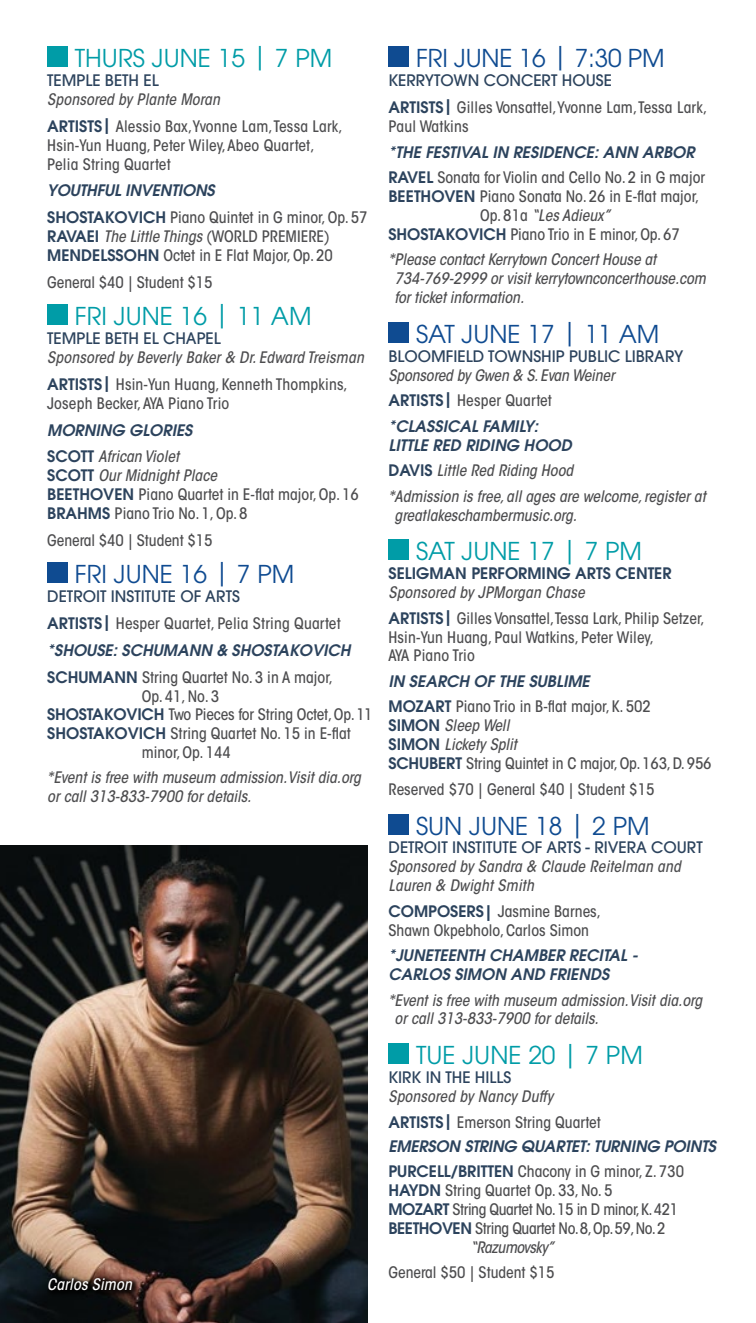
<style>
.page{position:relative;width:756px;height:1323px;background:#fff}
.page>*{position:absolute;margin:0;border:0;box-sizing:border-box;transform-origin:0 0}
.t1{font:24.5px "Avant Garde";color:#0f4b91}
.t2{font:24.5px "Avant Garde";color:#009ca7}
.t3{font:15.75px/18.9px "ITC Avant Garde MM 455 450";color:#4d4d4f}
.t4{font:15.75px/18.9px "ITC Avant Garde MM Oblique 455 450";color:#4d4d4f}
.t5{font:italic 600 15.75px/18.9px "Avant Garde";color:#2c435d}
.t6{font:500 15.75px "Avant Garde";color:#2c435d}
.t7{font:15.75px/18.9px "ITC Avant Garde MM 455 450";letter-spacing:-.025em;color:#4d4d4f}
.t8{font:600 15.75px "Avant Garde";color:#2c435d}
.t9{font:15.75px "ITC Avant Garde MM Oblique 455 450";letter-spacing:-.025em;color:#4d4d4f}
.t10{font:15.75px "ITC Avant Garde MM Oblique 455 450";letter-spacing:.01em;color:#fff}
.s1{font-family:"Avant Garde";font-weight:600;color:#2c435d}
.s2{font-family:"ITC Avant Garde MM 455 450"}
</style>
<div class="page">
<div style="left:47px;top:46px;width:21px;height:21px;background:#009ca7"></div>
<div style="left:47px;top:304px;width:21px;height:21px;background:#009ca7"></div>
<div style="left:47px;top:562px;width:21px;height:21px;background:#0f4b91"></div>
<div style="left:388px;top:46px;width:21px;height:21px;background:#0f4b91"></div>
<div style="left:388px;top:322px;width:21px;height:21px;background:#0f4b91"></div>
<div style="left:388px;top:540px;width:21px;height:20px;background:#009ca7"></div>
<div style="left:388px;top:814px;width:21px;height:21px;background:#0f4b91"></div>
<div style="left:388px;top:1043px;width:21px;height:21px;background:#009ca7"></div>
<img style="left:0;top:845px;width:368px;height:478px">
<div style="left:45px;top:1275px;width:94px;height:22px;background:#000;opacity:.75"></div>
<h1 class="t2" style="left:75px;top:44px;width:259px">THURS JUNE 15 | 7 PM</h1>
<p class="t6" style="left:47px;top:71px;width:113px">TEMPLE BETH EL</p>
<p class="t4" style="left:47px;top:90px;width:174px">Sponsored by Plante Moran</p>
<p class="t3" style="left:47px;top:117px;width:297px"><span class="s1">ARTISTS|</span> Alessio Bax,Yvonne Lam,Tessa Lark,<br>Hsin-Yun Huang, Peter Wiley, Abeo Quartet,<br>Pelia String Quartet</p>
<p class="t5" style="left:47px;top:181px;width:169px">YOUTHFUL INVENTIONS</p>
<p class="t3" style="left:47px;top:208px;width:322px"><span class="s1">SHOSTAKOVICH</span> Piano Quintet in G minor, Op. 57</p>
<p class="t4" style="left:47px;top:227px;width:284px"><span class="s1">RAVAEI</span> The Little Things <span class="s2">(WORLD PREMIERE)</span></p>
<p class="t3" style="left:47px;top:242px;width:287px;line-height:26.8px"><span class="s1">MENDELSSOHN</span> Octet in E Flat Major, Op. 20<br>General $40 | Student $15</p>
<h1 class="t2" style="left:75px;top:302px;width:238px">FRI JUNE 16 | 11 AM</h1>
<p class="t6" style="left:47px;top:329px;width:175px">TEMPLE BETH EL CHAPEL</p>
<p class="t4" style="left:47px;top:348px;width:318px">Sponsored by Beverly Baker &amp; Dr. Edward Treisman</p>
<p class="t3" style="left:47px;top:375px;width:302px"><span class="s1">ARTISTS|</span> Hsin-Yun Huang, Kenneth Thompkins,<br>Joseph Becker, AYA Piano Trio</p>
<p class="t5" style="left:47px;top:420px;width:147px">MORNING GLORIES</p>
<p class="t4" style="left:47px;top:447px;width:171px"><span class="s1">SCOTT</span> African Violet<br><span class="s1">SCOTT</span> Our Midnight Place</p>
<p class="t3" style="left:47px;top:485px;width:313px"><span class="s1">BEETHOVEN</span> Piano Quartet in E-flat major, Op. 16<br><span class="s1">BRAHMS</span> Piano Trio No. 1, Op. 8</p>
<p class="t3" style="left:47px;top:531px;width:167px">General $40 | Student $15</p>
<h1 class="t1" style="left:75px;top:560px;width:221px">FRI JUNE 16 | 7 PM</h1>
<p class="t6" style="left:47px;top:587px;width:194px">DETROIT INSTITUTE OF ARTS</p>
<p class="t3" style="left:47px;top:614px;width:295px"><span class="s1">ARTISTS|</span> Hesper Quartet, Pelia String Quartet</p>
<p class="t5" style="left:47px;top:640px;width:305px">*SHOUSE: SCHUMANN &amp; SHOSTAKOVICH</p>
<p class="t3" style="left:47px;top:668px;width:287px"><span class="s1">SCHUMANN</span> String Quartet No. 3 in A major,</p>
<p class="t3" style="left:142px;top:686px;width:79px">Op. 41, No. 3</p>
<p class="t3" style="left:47px;top:705px;width:327px"><span class="s1">SHOSTAKOVICH</span> Two Pieces for String Octet, Op. 11</p>
<p class="t3" style="left:47px;top:724px;width:305px"><span class="s1">SHOSTAKOVICH</span> String Quartet No. 15 in E-flat</p>
<p class="t3" style="left:142px;top:743px;width:91px">minor, Op. 144</p>
<p class="t4" style="left:47px;top:768px;width:315px">*Event is free with museum admission.Visit dia.org or call 313-833-7900 for details.</p>
<p class="t10" style="left:47px;top:1275px;width:86px">Carlos Simon</p>
<h1 class="t1" style="left:416px;top:44px;width:250px">FRI JUNE 16 | 7:30 PM</h1>
<p class="t6" style="left:388px;top:71px;width:225px">KERRYTOWN CONCERT HOUSE</p>
<p class="t3" style="left:388px;top:98px;width:320px"><span class="s1">ARTISTS|</span> Gilles Vonsattel,Yvonne Lam,Tessa Lark,<br>Paul Watkins</p>
<p class="t5" style="left:388px;top:142px;width:308px">*THE FESTIVAL IN RESIDENCE: ANN ARBOR</p>
<p class="t3" style="left:388px;top:168px;width:318px"><span class="s1">RAVEL</span> Sonata for Violin and Cello No. 2 in G major<br><span class="s1">BEETHOVEN</span> Piano Sonata No. 26 in E-flat major,</p>
<p class="t4" style="left:480px;top:206px;width:132px"><span class="s2">Op. 81a</span> “Les Adieux”</p>
<p class="t3" style="left:388px;top:225px;width:293px"><span class="s1">SHOSTAKOVICH</span> Piano Trio in E minor, Op. 67</p>
<p class="t4" style="left:395px;top:250px;width:313px;text-indent:-6px">*Please contact Kerrytown Concert House at<br>734-769-2999 or visit kerrytownconcerthouse.com for ticket information.</p>
<h1 class="t1" style="left:416px;top:320px;width:245px">SAT JUNE 17 | 11 AM</h1>
<p class="t6" style="left:388px;top:346px;width:297px">BLOOMFIELD TOWNSHIP PUBLIC LIBRARY</p>
<p class="t4" style="left:388px;top:366px;width:228px">Sponsored by Gwen &amp; S. Evan Weiner</p>
<p class="t3" style="left:388px;top:391px;width:165px"><span class="s1">ARTISTS|</span> Hesper Quartet</p>
<p class="t5" style="left:388px;top:416px;width:185px">*CLASSICAL FAMILY:<br>LITTLE RED RIDING HOOD</p>
<p class="t4" style="left:388px;top:458px;width:319px;line-height:25.6px"><span class="s1">DAVIS</span> Little Red Riding Hood<br>*Admission is free, all ages are welcome, register at</p>
<p class="t4" style="left:395px;top:505px;width:184px">greatlakeschambermusic.org.</p>
<h1 class="t2" style="left:416px;top:537px;width:228px">SAT JUNE 17 | 7 PM</h1>
<p class="t8" style="left:388px;top:563px;width:285px">SELIGMAN PERFORMING ARTS CENTER</p>
<p class="t4" style="left:388px;top:583px;width:198px">Sponsored by JPMorgan Chase</p>
<p class="t3" style="left:388px;top:609px;width:318px"><span class="s1">ARTISTS|</span> Gilles Vonsattel,Tessa Lark, Philip Setzer,<br>Hsin-Yun Huang, Paul Watkins, Peter Wiley,<br>AYA Piano Trio</p>
<p class="t5" style="left:388px;top:671px;width:203px">IN SEARCH OF THE SUBLIME</p>
<p class="t3" style="left:388px;top:697px;width:264px"><span class="s1">MOZART</span> Piano Trio in B-flat major, K. 502</p>
<p class="t4" style="left:388px;top:716px;width:130px"><span class="s1">SIMON</span> Sleep Well<br><span class="s1">SIMON</span> Lickety Split</p>
<p class="t3" style="left:388px;top:751px;width:325px;line-height:25.6px"><span class="s1">SCHUBERT</span> String Quintet in C major, Op. 163, D. 956<br>Reserved $70 | General $40 | Student $15</p>
<h1 class="t1" style="left:416px;top:811px;width:235px">SUN JUNE 18 | 2 PM</h1>
<p class="t6" style="left:388px;top:838px;width:316px">DETROIT INSTITUTE OF ARTS - RIVERA COURT</p>
<p class="t4" style="left:388px;top:857px;width:294px">Sponsored by Sandra &amp; Claude Reitelman and<br>Lauren &amp; Dwight Smith</p>
<p class="t3" style="left:388px;top:902px;width:214px"><span class="s1">COMPOSERS|</span> Jasmine Barnes,<br>Shawn Okpebholo, Carlos Simon</p>
<p class="t5" style="left:388px;top:946px;width:251px">*JUNETEENTH CHAMBER RECITAL -<br>CARLOS SIMON AND FRIENDS</p>
<p class="t4" style="left:395px;top:990px;width:309px;text-indent:-6px">*Event is free with museum admission.Visit dia.org or call 313-833-7900 for details.</p>
<h1 class="t2" style="left:416px;top:1041px;width:228px">TUE JUNE 20 | 7 PM</h1>
<p class="t6" style="left:388px;top:1068px;width:124px">KIRK IN THE HILLS</p>
<p class="t4" style="left:388px;top:1087px;width:166px">Sponsored by Nancy Duffy</p>
<p class="t3" style="left:388px;top:1112px;width:214px"><span class="s1">ARTISTS|</span> Emerson String Quartet</p>
<p class="t5" style="left:388px;top:1136px;width:329px">EMERSON STRING QUARTET: TURNING POINTS</p>
<p class="t7" style="left:388px;top:1162px;width:297px"><span class="s1">PURCELL/BRITTEN</span> Chacony in G minor, Z. 730<br><span class="s1">HAYDN</span> String Quartet Op. 33, No. 5<br><span class="s1">MOZART</span> String Quartet No. 15 in D minor, K. 421<br><span class="s1">BEETHOVEN</span> String Quartet No. 8, Op. 59, No. 2</p>
<p class="t9" style="left:470px;top:1238px;width:85px">“Razumovsky”</p>
<p class="t3" style="left:388px;top:1263px;width:168px">General $50 | Student $15</p>
</div>
